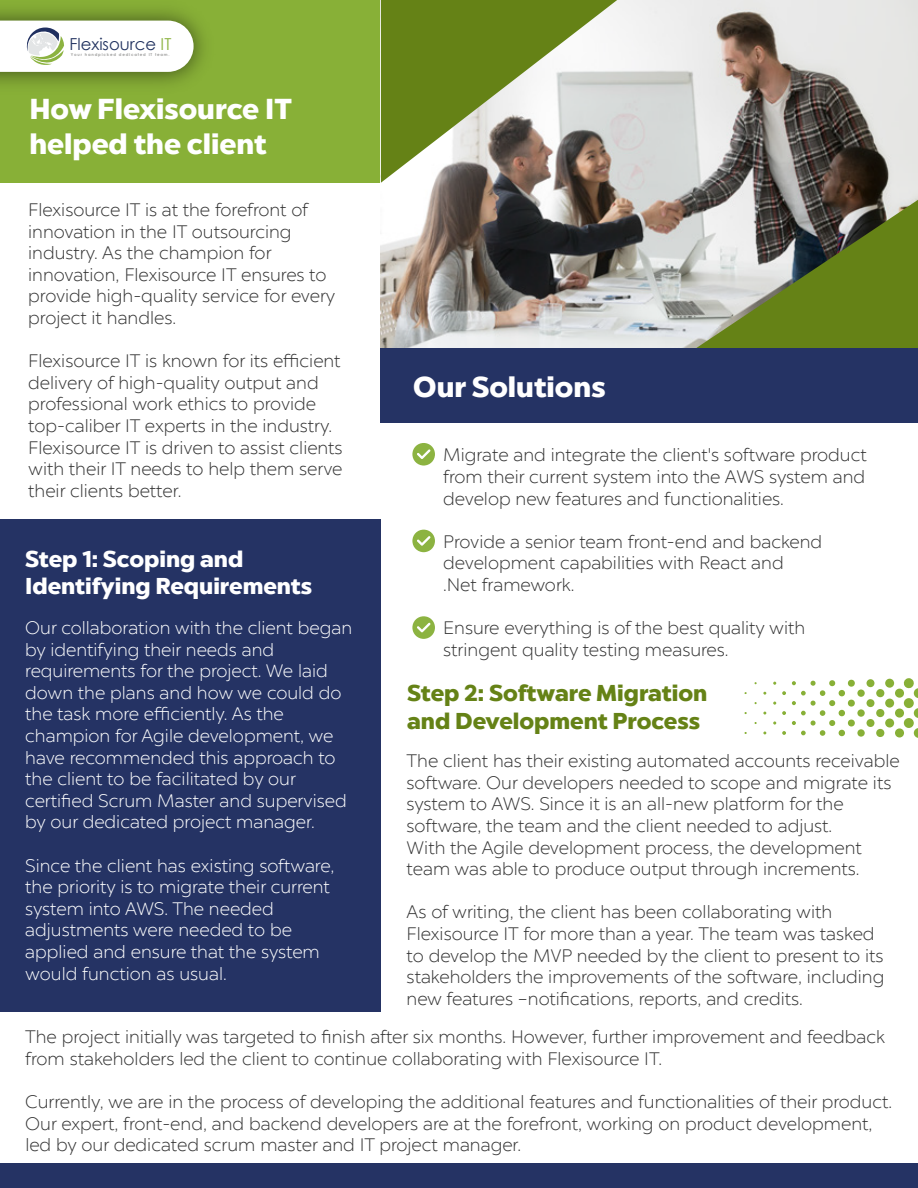
<style>
.page{position:relative;width:918px;height:1188px;background:#fff}
.page>*{position:absolute;margin:0;border:0;box-sizing:border-box;transform-origin:0 0}
.t1{font:900 28.65px/34.5px "Chronica Pro";color:#fff}
.t2{font:900 22.8px/27.5px "Chronica Pro";color:#658216}
.t3{font:900 22.8px/27.5px "Chronica Pro";color:#fff}
.t4{font:300 18px/21.6px "Chronica Pro";color:#323232}
.t5{font:300 18px/21.6px "Chronica Pro";color:#fff}
.t6{font:16.5px "Century Gothic";color:#223360}
.t7{font:700 4.05px "Century Gothic";letter-spacing:.2em;color:#a0a09f}
.s1{color:#8cb341}
</style>
<div class="page">
<div style="left:0;top:0;width:918px;height:183px;background:#88b037"></div>
<img style="left:381px;top:0;width:537px;height:348px">
<svg style="left:381px;top:0;width:236px;height:183px;background:#95a169"></svg>
<svg style="left:685px;top:200px;width:233px;height:148px;background:#818f5b"></svg>
<img style="left:0;top:9px;width:204px;height:76px">
<svg style="left:0;top:21px;width:194px;height:51px;background:#f3f5f0"></svg>
<div style="left:381px;top:348px;width:537px;height:75px;background:#253364"></div>
<svg style="left:412px;top:443px;width:23px;height:23px"></svg>
<svg style="left:412px;top:530px;width:23px;height:22px"></svg>
<svg style="left:412px;top:616px;width:23px;height:23px"></svg>
<div style="left:0;top:519px;width:381px;height:493px;background:#253364"></div>
<div style="left:0;top:1163px;width:918px;height:25px;background:#253364"></div>
<svg style="left:914px;top:708px;width:4px;height:10px"></svg>
<div style="left:904px;top:698px;width:10px;height:10px;background:#88b037;border-radius:50%"></div>
<svg style="left:903px;top:678px;width:15px;height:20px"></svg>
<div style="left:904px;top:718px;width:10px;height:10px;background:#88b037;border-radius:50%"></div>
<svg style="left:914px;top:728px;width:4px;height:10px"></svg>
<div style="left:895px;top:728px;width:9px;height:10px;background:#88b037;border-radius:50%"></div>
<div style="left:895px;top:689px;width:9px;height:9px;background:#88b037;border-radius:50%"></div>
<div style="left:895px;top:709px;width:9px;height:9px;background:#88b037;border-radius:50%"></div>
<div style="left:885px;top:679px;width:9px;height:9px;background:#88b037;border-radius:50%"></div>
<div style="left:885px;top:699px;width:9px;height:9px;background:#88b037;border-radius:50%"></div>
<div style="left:885px;top:719px;width:9px;height:9px;background:#88b037;border-radius:50%"></div>
<div style="left:876px;top:729px;width:8px;height:8px;background:#88b037;border-radius:50%"></div>
<div style="left:876px;top:709px;width:8px;height:8px;background:#88b037;border-radius:50%"></div>
<div style="left:876px;top:689px;width:8px;height:8px;background:#88b037;border-radius:50%"></div>
<div style="left:866px;top:719px;width:8px;height:8px;background:#88b037;border-radius:50%"></div>
<div style="left:866px;top:679px;width:8px;height:8px;background:#88b037;border-radius:50%"></div>
<div style="left:867px;top:699px;width:7px;height:8px;background:#88b037;border-radius:50%"></div>
<div style="left:857px;top:729px;width:8px;height:8px;background:#88b037;border-radius:50%"></div>
<div style="left:857px;top:689px;width:8px;height:8px;background:#88b037;border-radius:50%"></div>
<div style="left:857px;top:709px;width:8px;height:8px;background:#88b037;border-radius:50%"></div>
<div style="left:848px;top:700px;width:7px;height:7px;background:#88b037;border-radius:50%"></div>
<div style="left:848px;top:680px;width:7px;height:7px;background:#88b037;border-radius:50%"></div>
<div style="left:848px;top:720px;width:7px;height:7px;background:#88b037;border-radius:50%"></div>
<svg style="left:792px;top:680px;width:53px;height:56px"></svg>
<svg style="left:782px;top:711px;width:4px;height:4px"></svg>
<svg style="left:782px;top:731px;width:4px;height:4px"></svg>
<svg style="left:782px;top:691px;width:4px;height:4px"></svg>
<svg style="left:773px;top:721px;width:3px;height:4px"></svg>
<p class="t6" style="left:69px;top:34px;width:103px">Flexisource <span class="s1">IT</span></p>
<p class="t7" style="left:71px;top:52px;width:100px">Your handpicked dedicated IT team.</p>
<h1 class="t1" style="left:29px;top:92px;width:264px">How Flexisource IT helped the client</h1>
<p class="t4" style="left:28px;top:199px;width:309px">Flexisource IT is at the forefront of innovation in the IT outsourcing industry. As the champion for innovation, Flexisource IT ensures to provide high-quality service for every project it handles.</p>
<p class="t4" style="left:28px;top:350px;width:316px">Flexisource IT is known for its efficient delivery of high-quality output and professional work ethics to provide top-caliber IT experts in the industry.<br>Flexisource IT is driven to assist clients with their IT needs to help them serve their clients better.</p>
<h1 class="t1" style="left:413px;top:369px;width:194px">Our Solutions</h1>
<p class="t4" style="left:443px;top:444px;width:425px;text-align:justify">Migrate and integrate the client's software product from their current system into the AWS system and develop new features and functionalities.</p>
<p class="t4" style="left:443px;top:531px;width:381px">Provide a senior team front-end and backend development capabilities with React and<br>.Net framework.</p>
<p class="t4" style="left:443px;top:617px;width:363px">Ensure everything is of the best quality with stringent quality testing measures.</p>
<p class="t3" style="left:25px;top:545px;width:289px">Step 1: Scoping and<br>Identifying Requirements</p>
<p class="t5" style="left:25px;top:617px;width:328px">Our collaboration with the client began by identifying their needs and requirements for the project. We laid down the plans and how we could do the task more efficiently. As the champion for Agile development, we have recommended this approach to the client to be facilitated by our certified Scrum Master and supervised by our dedicated project manager.</p>
<p class="t5" style="left:25px;top:855px;width:311px">Since the client has existing software, the priority is to migrate their current system into AWS. The needed adjustments were needed to be applied and ensure that the system would function as usual.</p>
<p class="t2" style="left:407px;top:680px;width:302px">Step 2: Software Migration and Development Process</p>
<p class="t4" style="left:407px;top:750px;width:495px">The client has their existing automated accounts receivable software. Our developers needed to scope and migrate its system to AWS. Since it is an all-new platform for the software, the team and the client needed to adjust.<br>With the Agile development process, the development team was able to produce output through increments.</p>
<p class="t4" style="left:407px;top:901px;width:479px">As of writing, the client has been collaborating with Flexisource IT for more than a year. The team was tasked to develop the MVP needed by the client to present to its stakeholders the improvements of the software, including new features –notifications, reports, and credits.</p>
<p class="t4" style="left:25px;top:1027px;width:861px">The project initially was targeted to finish after six months. However, further improvement and feedback from stakeholders led the client to continue collaborating with Flexisource IT.</p>
<p class="t4" style="left:25px;top:1091px;width:868px">Currently, we are in the process of developing the additional features and functionalities of their product.<br>Our expert, front-end, and backend developers are at the forefront, working on product development, led by our dedicated scrum master and IT project manager.</p>
</div>
